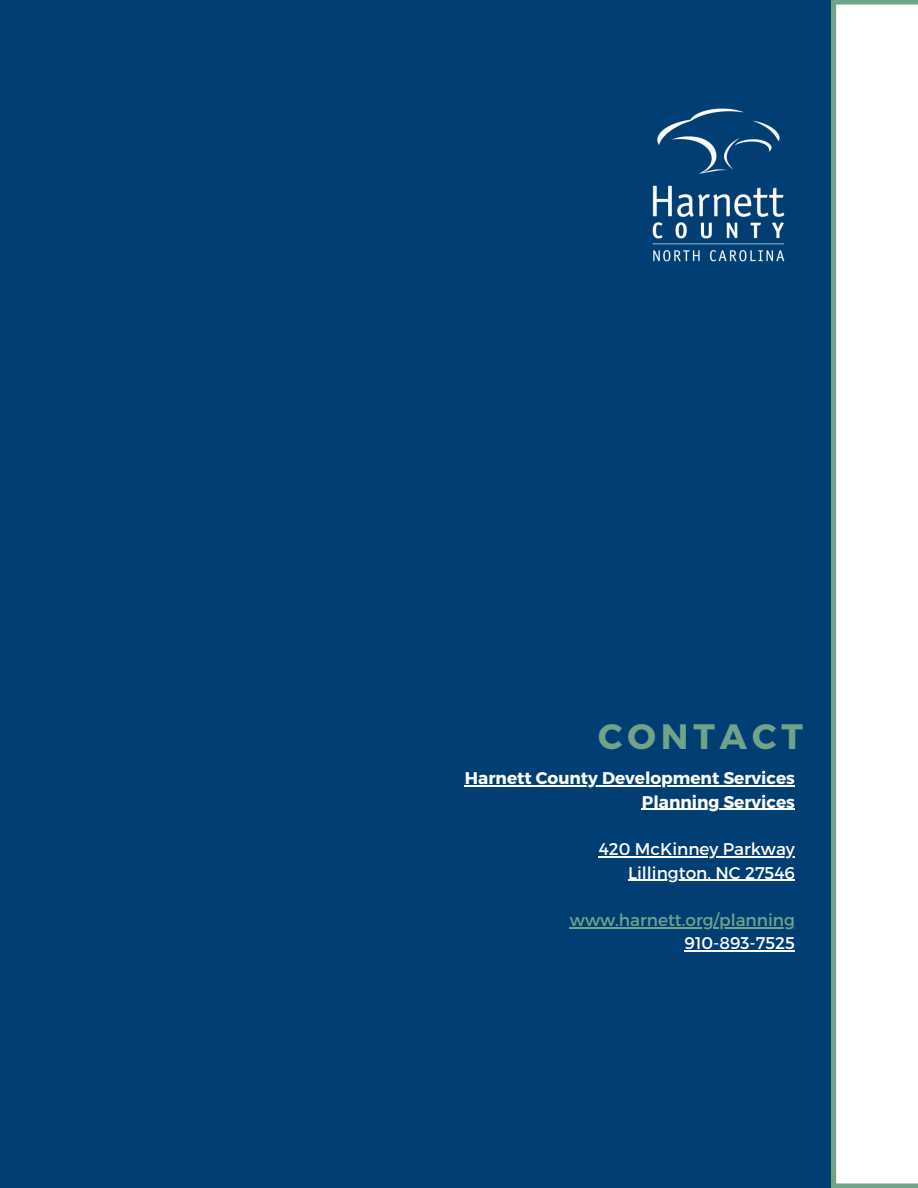
<style>
.page{position:relative;width:918px;height:1188px;background:#003e74}
.page>*{position:absolute;margin:0;border:0;box-sizing:border-box;transform-origin:0 0}
.t1{font:700 35.25px "Montserrat";letter-spacing:.14em;color:#71a28a}
.t2{font:700 16.95px "Montserrat";color:#fff}
.t3{font:16.95px "Montserrat";color:#fff}
.t4{font:16.95px "Montserrat";color:#71a28a}
</style>
<div class="page">
<img style="left:652px;top:108px;width:133px;height:154px">
<hr style="left:465px;top:785px;width:330px;height:1px;background:#fff">
<hr style="left:642px;top:809px;width:153px;height:1px;background:#fff">
<hr style="left:599px;top:856px;width:196px;height:1px;background:#fff">
<hr style="left:628px;top:880px;width:167px;height:1px;background:#fff">
<hr style="left:570px;top:927px;width:225px;height:1px;background:#71a28a">
<hr style="left:685px;top:951px;width:110px;height:1px;background:#fff">
<div style="left:832px;top:0;width:86px;height:1188px;background:#fff"></div>
<p class="t1" style="left:598px;top:714px;width:206px">CONTACT</p>
<h1 class="t2" style="left:465px;top:767px;width:332px">Harnett County Development Services</h1>
<h2 class="t2" style="left:642px;top:791px;width:155px">Planning Services</h2>
<p class="t3" style="left:599px;top:838px;width:198px">420 McKinney Parkway</p>
<p class="t3" style="left:628px;top:862px;width:168px">Lillington, NC 27546</p>
<h2 class="t4" style="left:570px;top:909px;width:227px">www.harnett.org/planning</h2>
<p class="t3" style="left:685px;top:932px;width:112px">910-893-7525</p>
</div>
